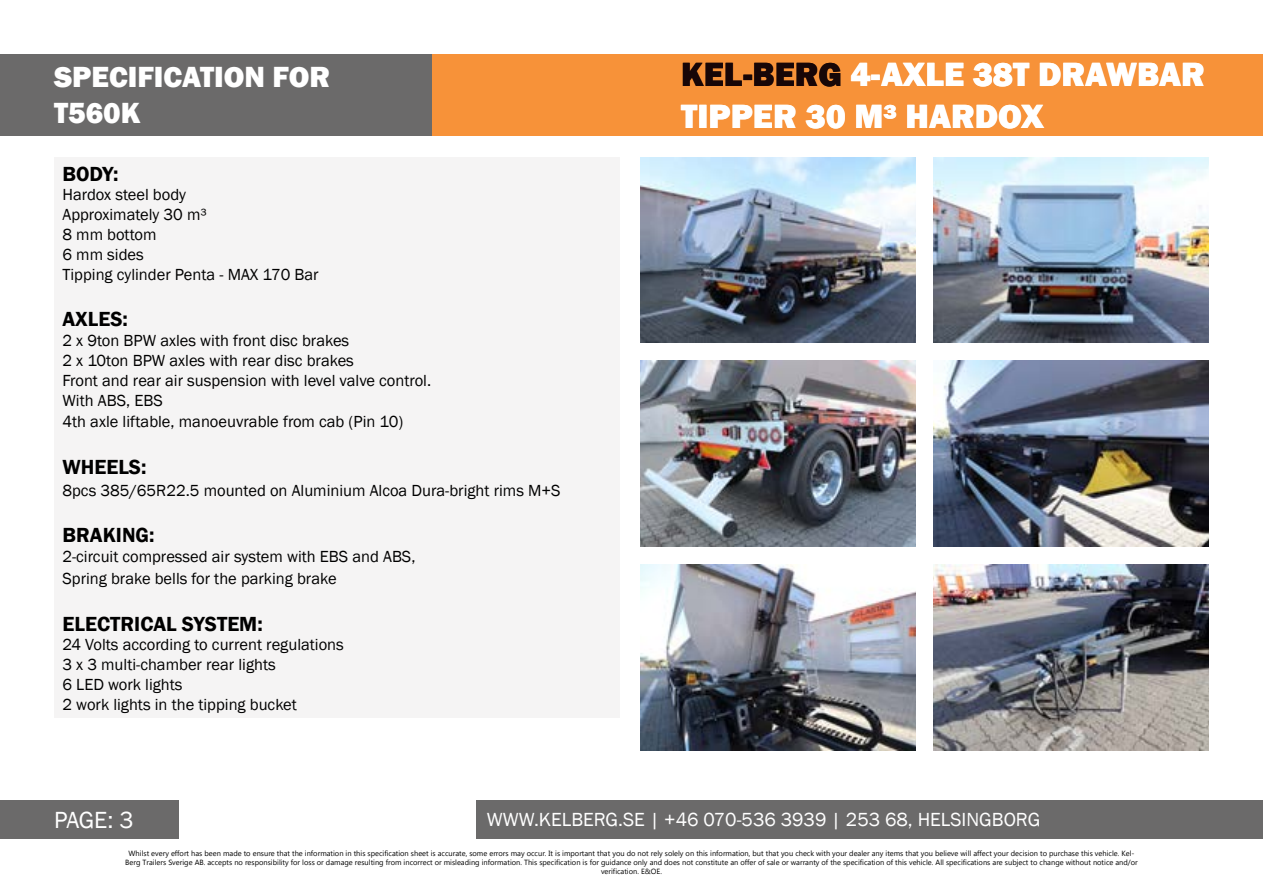
<style>
.page{position:relative;width:1263px;height:893px;background:#fff}
.page>*{position:absolute;margin:0;border:0;box-sizing:border-box;transform-origin:0 0}
.t1{font:800 34.5px/41.4px "Franklin Gothic";color:#fff}
.t2{font:800 30px/36px "Franklin Gothic";color:#fff}
.t3{font:24px "Franklin Gothic";color:#fff}
.t4{font:600 21px "Franklin Gothic";color:#000}
.t5{font:19.5px "Franklin Gothic";color:#fff}
.t6{font:16.5px/19.8px "Franklin Gothic";color:#000}
.t7{font:7.5px/9px "Microsoft Tai Le";color:#000;text-align:center}
.s1{color:#180607}
</style>
<div class="page">
<div style="left:432px;top:54px;width:831px;height:82px;background:#f79239"></div>
<div style="left:0;top:54px;width:432px;height:82px;background:#6b6a6a"></div>
<div style="left:0;top:801px;width:179px;height:38px;background:#6b6a6a"></div>
<div style="left:476px;top:801px;width:787px;height:38px;background:#6b6a6a"></div>
<div style="left:54px;top:157px;width:566px;height:561px;background:#f5f4f4"></div>
<img style="left:640px;top:361px;width:276px;height:186px">
<img style="left:640px;top:565px;width:276px;height:185px">
<img style="left:640px;top:157px;width:276px;height:186px">
<img style="left:934px;top:361px;width:275px;height:186px">
<img style="left:934px;top:565px;width:275px;height:185px">
<img style="left:934px;top:157px;width:275px;height:186px">
<h2 class="t2" style="left:54px;top:59px;width:278px">SPECIFICATION FOR<br>T560K</h2>
<h1 class="t1" style="left:681px;top:54px;width:525px"><span class="s1">KEL-BERG</span> 4-AXLE 38T DRAWBAR<br>TIPPER 30 M³ HARDOX</h1>
<h3 class="t4" style="left:63px;top:161px;width:57px">BODY:</h3>
<h3 class="t6" style="left:63px;top:185px;width:258px">Hardox steel body<br>Approximately 30 m³<br>8 mm bottom<br>6 mm sides<br>Tipping cylinder Penta - MAX 170 Bar</h3>
<h3 class="t4" style="left:63px;top:306px;width:67px">AXLES:</h3>
<h3 class="t6" style="left:63px;top:331px;width:370px">2 x 9ton BPW axles with front disc brakes<br>2 x 10ton BPW axles with rear disc brakes<br>Front and rear air suspension with level valve control.<br>With ABS, EBS</h3>
<h3 class="t6" style="left:63px;top:412px;width:342px">4th axle liftable, manoeuvrable from cab (Pin 10)</h3>
<h3 class="t4" style="left:63px;top:454px;width:86px">WHEELS:</h3>
<h3 class="t6" style="left:63px;top:480px;width:500px">8pcs 385/65R22.5 mounted on Aluminium Alcoa Dura-bright rims M+S</h3>
<h3 class="t4" style="left:63px;top:522px;width:94px">BRAKING:</h3>
<h3 class="t6" style="left:63px;top:546px;width:354px;line-height:21.6px">2-circuit compressed air system with EBS and ABS,<br>Spring brake bells for the parking brake</h3>
<h3 class="t4" style="left:63px;top:611px;width:202px">ELECTRICAL SYSTEM:</h3>
<h3 class="t6" style="left:63px;top:635px;width:283px">24 Volts according to current regulations<br>3 x 3 multi-chamber rear lights<br>6 LED work lights<br>2 work lights in the tipping bucket</h3>
<h3 class="t3" style="left:54px;top:805px;width:81px">PAGE: 3</h3>
<h3 class="t5" style="left:487px;top:807px;width:555px">WWW.KELBERG.SE | +46 070-536 3939 | 253 68, HELSINGBORG</h3>
<p class="t7" style="left:125px;top:849px;width:1014px">Whilst every effort has been made to ensure that the information in this specification sheet is accurate, some errors may occur. It is important that you do not rely solely on this information, but that you check with your dealer any items that you believe will affect your decision to purchase this vehicle. Kel-<br>Berg Trailers Sverige AB. accepts no responsibility for loss or damage resulting from incorrect or misleading information. This specification is for guidance only and does not constitute an offer of sale or warranty of the specification of this vehicle. All specifications are subject to change without notice and/or verification. E&amp;OE.</p>
</div>
